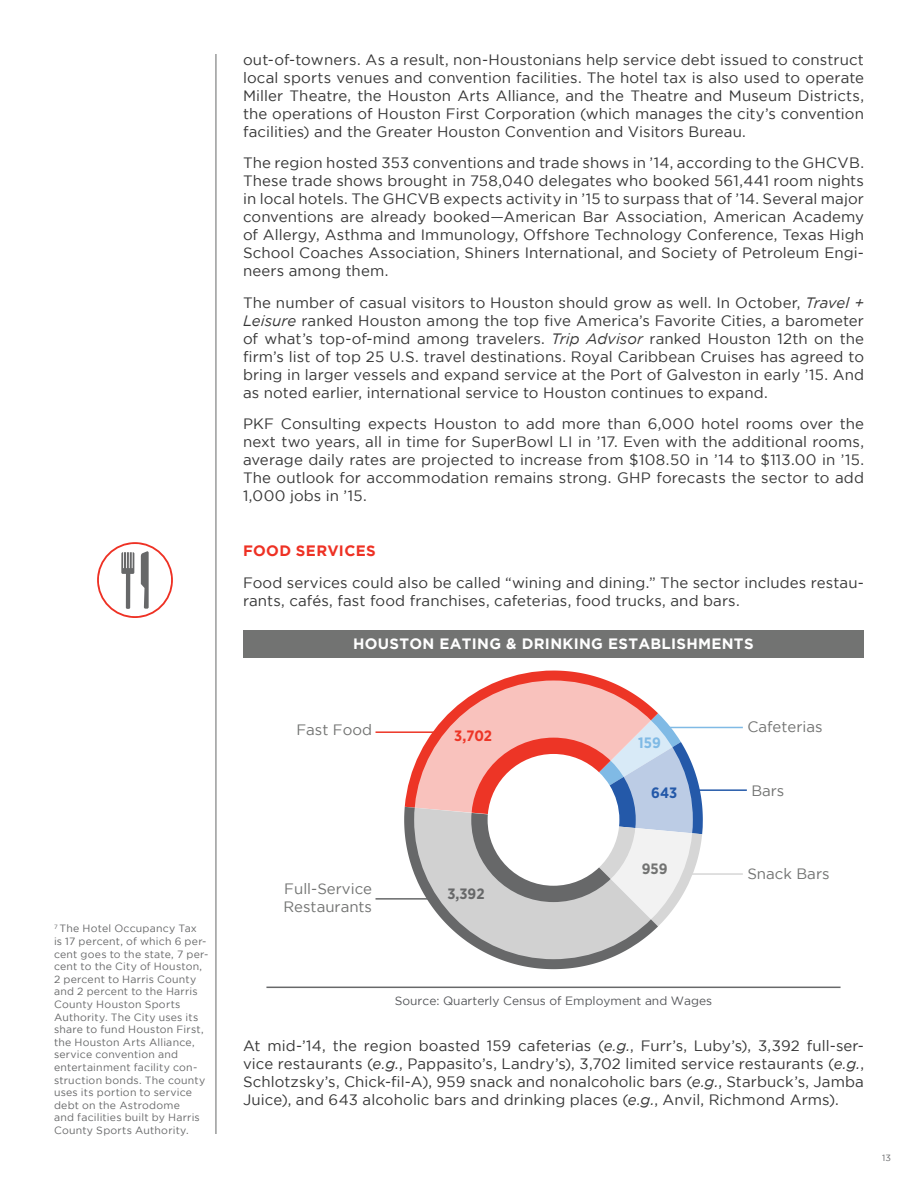
<style>
.page{position:relative;width:918px;height:1188px;background:#fff}
.page>*{position:absolute;margin:0;border:0;box-sizing:border-box;transform-origin:0 0}
.t1{font:15px/18px "Gotham";letter-spacing:.005em;color:#363636;text-align:justify}
.t2{font:15px/18px "Gotham";color:#727372}
.t3{font:700 15px "Gotham";letter-spacing:.02em;color:#fff}
.t4{font:700 15px "Gotham";letter-spacing:.02em;color:#ee3124}
.t5{font:700 15px "Gotham Narrow";color:#ed3526}
.t6{font:700 15px "Gotham Narrow";color:#676869}
.t7{font:700 15px "Gotham Narrow";color:#727372}
.t8{font:700 15px "Gotham Narrow";color:#80bae5}
.t9{font:700 15px "Gotham Narrow";color:#2459a9}
.t10{font:12px "Gotham";color:#55575a}
.t11{font:10.5px/12.6px "Gotham";letter-spacing:.02em;color:#676869}
.t12{font:9px "Gotham";color:#676869}
.s1{font-style:italic}
</style>
<div class="page">
<hr style="left:216px;top:54px;width:1px;height:1080px;background:#676869">
<svg style="left:97px;top:542px;width:76px;height:76px"></svg>
<hr style="left:266px;top:987px;width:575px;height:1px;background:#676869">
<svg style="left:404px;top:671px;width:299px;height:298px"></svg>
<svg style="left:414px;top:681px;width:279px;height:278px"></svg>
<div style="left:243px;top:630px;width:621px;height:28px;background:#727372"></div>
<hr style="left:376px;top:731px;width:63px;height:2px;background:#ed3526">
<hr style="left:376px;top:898px;width:55px;height:2px;background:#676869">
<hr style="left:688px;top:873px;width:55px;height:2px;background:#d6d6d6">
<hr style="left:666px;top:727px;width:77px;height:1px;background:#80bae5">
<hr style="left:692px;top:789px;width:55px;height:2px;background:#2459a9">
<p class="t11" style="left:54px;top:922px;width:156px"><sup>7</sup> The H otel Occupancy Tax<br>is 17 percent, of which 6 per&shy;cent goes to the state, 7 per&shy;cent to the City of H ouston,<br>2 percent to H arris County and 2 percent to the Harris<br>County H ouston Sports<br>Authority. The City uses its share to fund H ouston First, the H ouston Arts Alliance, service convention and entertainment facility con&shy;struction bonds. The county uses its portion to service debt on the Astrodome<br>and facilities built by Harris<br>County Sports Authority.</p>
<p class="t1" style="left:243px;top:50px;width:623px">out-of-towners. As a result, non-H oustonians help service debt issued to construct local sports venues and convention facilities. The hotel tax is also used to operate M iller Theatre, the H ouston Arts Alliance, and the Theatre and M useum Districts, the operations of H ouston First Corporation (which manages the city’s convention facilities) and the Greater H ouston Convention and Visitors Bureau.</p>
<p class="t1" style="left:243px;top:154px;width:623px">The region hosted 353 conventions and trade shows in ’14, according to the GHCVB.<br>These trade shows brought in 758,040 delegates who booked 561,441 room nights in local hotels. The GHCVB expects activity in ’15 to surpass that of ’14. Several major conventions are already booked—American Bar Association, American Academy of Allergy, Asthma and Immunology, Offshore Technology Conference, Texas H igh School Coaches Association, Shiners International, and Society of Petroleum Engi&shy;neers among them.</p>
<p class="t1" style="left:243px;top:293px;width:623px">The number of casual visitors to Houston should grow as well. In October, <span class="s1">Travel + Leisure</span> ranked Houston among the top five America’s Favorite Cities, a barometer of what’s top-of-mind among travelers. <span class="s1">Trip Advisor</span> ranked H ouston 12th on the firm’s list of top 25 U.S. travel destinations. Royal Caribbean Cruises has agreed to bring in larger vessels and expand service at the Port of Galveston in early ’15. And as noted earlier, international service to H ouston continues to expand.</p>
<p class="t1" style="left:243px;top:415px;width:623px">PKF Consulting expects H ouston to add more than 6,000 hotel rooms over the next two years, all in time for SuperBowl LI in ’17. Even with the additional rooms, average daily rates are projected to increase from $108.50 in ’14 to $113.00 in ’15.<br>The outlook for accommodation remains strong. GH P forecasts the sector to add 1,000 jobs in ’15.</p>
<p class="t4" style="left:243px;top:542px;width:134px">FOOD SE RVI CES</p>
<p class="t1" style="left:243px;top:573px;width:623px">Food services could also be called “wining and dining.” The sector includes restau&shy;rants, cafés, fast food franchises, cafeterias, food trucks, and bars.</p>
<p class="t3" style="left:353px;top:635px;width:402px">HOUSTON EATING &amp; DRINKING ESTABLISHMENTS</p>
<p class="t2" style="left:296px;top:720px;width:77px">Fast Food</p>
<p class="t2" style="left:747px;top:718px;width:77px">Cafeterias</p>
<p class="t5" style="left:454px;top:726px;width:39px">3,702</p>
<p class="t8" style="left:638px;top:733px;width:24px">159</p>
<p class="t9" style="left:651px;top:783px;width:27px">643</p>
<p class="t2" style="left:751px;top:781px;width:35px">Bars</p>
<p class="t2" style="left:283px;top:879px;width:90px">Full-Service<br>Restaurants</p>
<p class="t6" style="left:447px;top:884px;width:39px">3,392</p>
<p class="t7" style="left:642px;top:859px;width:27px">959</p>
<p class="t2" style="left:747px;top:864px;width:84px">Snack Bars</p>
<p class="t10" style="left:395px;top:994px;width:319px">Source: Quarterly Census of Employment and Wages</p>
<p class="t1" style="left:243px;top:1037px;width:623px">At mid-’14, the region boasted 159 cafeterias (<span class="s1">e.g.</span>, Furr’s, Luby’s), 3,392 full-ser&shy;vice restaurants (<span class="s1">e.g.</span>, Pappasito’s, Landry’s), 3,702 limited service restaurants (<span class="s1">e.g.</span>, Schlotzsky’s, Chick-fil-A), 959 snack and nonalcoholic bars (<span class="s1">e.g.</span>, Starbuck’s, Jamba Juice), and 643 alcoholic bars and drinking places (<span class="s1">e.g.</span>, Anvil, Richmond Arms).</p>
<p class="t12" style="left:882px;top:1153px;width:10px">13</p>
</div>
